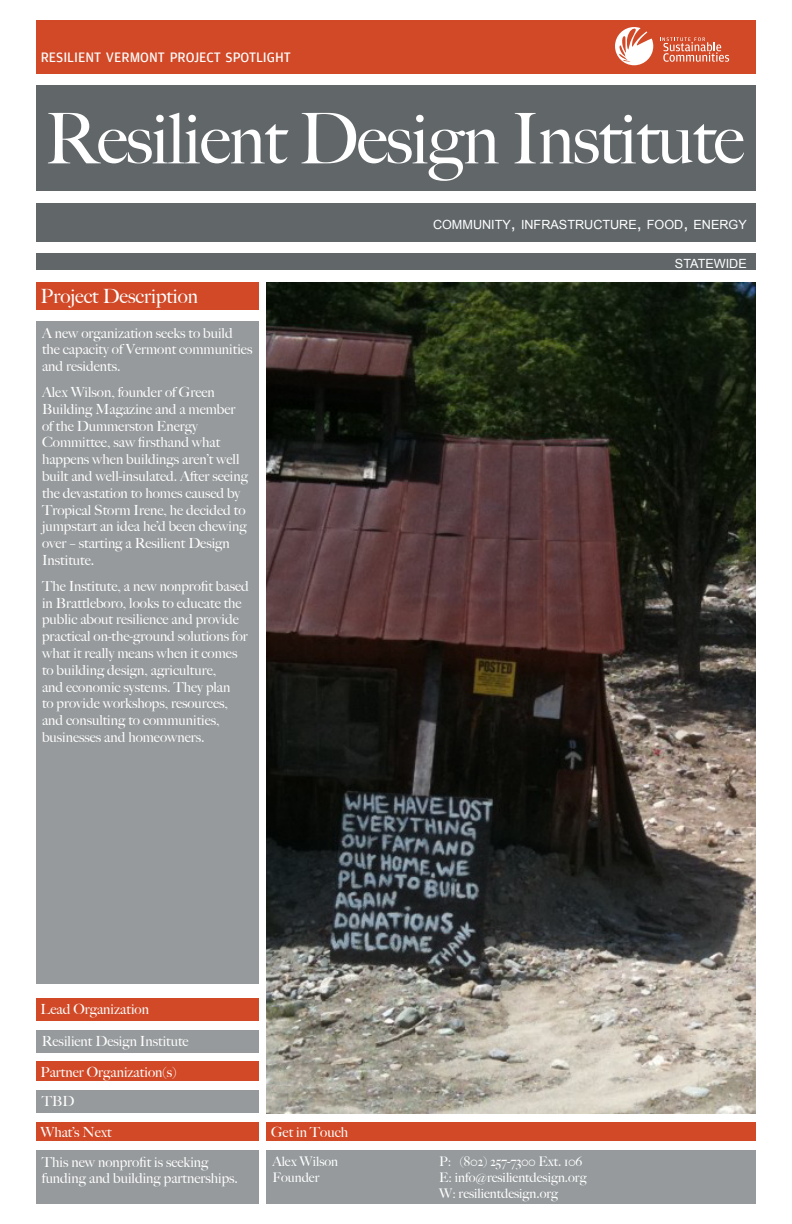
<style>
.page{position:relative;width:792px;height:1224px;background:#fff}
.page>*{position:absolute;margin:0;border:0;box-sizing:border-box;transform-origin:0 0}
.t1{font:500 70px "Big Caslon";letter-spacing:-.02em;color:#fff}
.t2{font:500 19.6px "Big Caslon";color:#fff}
.t3{font:14.4px "Amplitude";color:#fff}
.t4{font:500 14px/16.8px "Big Caslon";color:#fff}
.t5{font:500 13.3px "Big Caslon";color:#fff}
.t6{font:12.6px "Arial";color:#fff}
.s1{font-size:18.1px}
</style>
<div class="page">
<img style="left:267px;top:282px;width:489px;height:831px">
<div style="left:36px;top:85px;width:720px;height:106px;background:#616669"></div>
<div style="left:36px;top:322px;width:223px;height:662px;background:#969a9c"></div>
<div style="left:266px;top:1151px;width:167px;height:53px;background:#969a9c"></div>
<div style="left:36px;top:1030px;width:223px;height:23px;background:#969a9c"></div>
<div style="left:36px;top:1151px;width:223px;height:53px;background:#969a9c"></div>
<div style="left:36px;top:203px;width:720px;height:38px;background:#616669"></div>
<div style="left:36px;top:253px;width:720px;height:17px;background:#616669"></div>
<div style="left:36px;top:282px;width:223px;height:28px;background:#d14927"></div>
<div style="left:36px;top:998px;width:223px;height:22px;background:#d14927"></div>
<div style="left:36px;top:1062px;width:223px;height:19px;background:#d14927"></div>
<div style="left:36px;top:1122px;width:223px;height:19px;background:#d14927"></div>
<div style="left:267px;top:1122px;width:489px;height:19px;background:#d14927"></div>
<div style="left:36px;top:1090px;width:223px;height:23px;background:#969a9c"></div>
<div style="left:433px;top:1151px;width:323px;height:53px;background:#969a9c"></div>
<div style="left:36px;top:20px;width:720px;height:53px;background:#d14927"></div>
<svg style="left:615px;top:27px;width:38px;height:38px"></svg>
<svg style="left:660px;top:37px;width:69px;height:25px"></svg>
<p class="t3" style="left:41px;top:49px;width:252px">RESILIENT VERMONT PROJECT SPOTLIGHT</p>
<h1 class="t1" style="left:45px;top:98px;width:701px">Resilient Design Institute</h1>
<p class="t2" style="left:40px;top:285px;width:159px">Project Description</p>
<p class="t4" style="left:42px;top:325px;width:212px">A new organization seeks to build the capacity of Vermont communities and residents.</p>
<p class="t4" style="left:42px;top:384px;width:208px">Alex Wilson, founder of Green<br>Building Magazine and a member of the Dummerston Energy<br>Committee, saw firsthand what happens when buildings aren’t well built and well-insulated. After seeing the devastation to homes caused by<br>Tropical Storm Irene, he decided to jumpstart an idea he’d been chewing over – starting a Resilient Design<br>Institute.</p>
<p class="t4" style="left:42px;top:578px;width:208px">The Institute, a new nonprofit based in Brattleboro, looks to educate the public about resilience and provide practical on-the-ground solutions for what it really means when it comes to building design, agriculture,<br>and economic systems. They plan<br>to provide workshops, resources, and consulting to communities, businesses and homeowners.</p>
<p class="t6" style="left:433px;top:216px;width:315px">COMMUNITY<span class="s1">,</span> INFRASTRUCTURE<span class="s1">,</span> FOOD<span class="s1">,</span> ENERGY</p>
<p class="t6" style="left:675px;top:256px;width:73px">STATEWIDE</p>
<p class="t4" style="left:40px;top:1001px;width:110px">Lead Organization</p>
<p class="t4" style="left:42px;top:1033px;width:148px">Resilient Design Institute</p>
<p class="t4" style="left:40px;top:1063px;width:138px">Partner Organization(s)</p>
<p class="t4" style="left:42px;top:1093px;width:34px">TBD</p>
<p class="t4" style="left:40px;top:1124px;width:73px">What’s Next</p>
<p class="t4" style="left:271px;top:1124px;width:79px">Get in Touch</p>
<p class="t4" style="left:42px;top:1153px;width:198px">This new nonprofit is seeking funding and building partnerships.</p>
<p class="t5" style="left:272px;top:1154px;width:67px">Alex Wilson</p>
<p class="t5" style="left:272px;top:1170px;width:49px">Founder</p>
<p class="t5" style="left:439px;top:1154px;width:145px">P: (802) 257-7300 Ext. 106</p>
<p class="t5" style="left:439px;top:1170px;width:149px">E: info@resilientdesign.org</p>
<p class="t5" style="left:439px;top:1186px;width:120px">W: resilientdesign.org</p>
</div>
